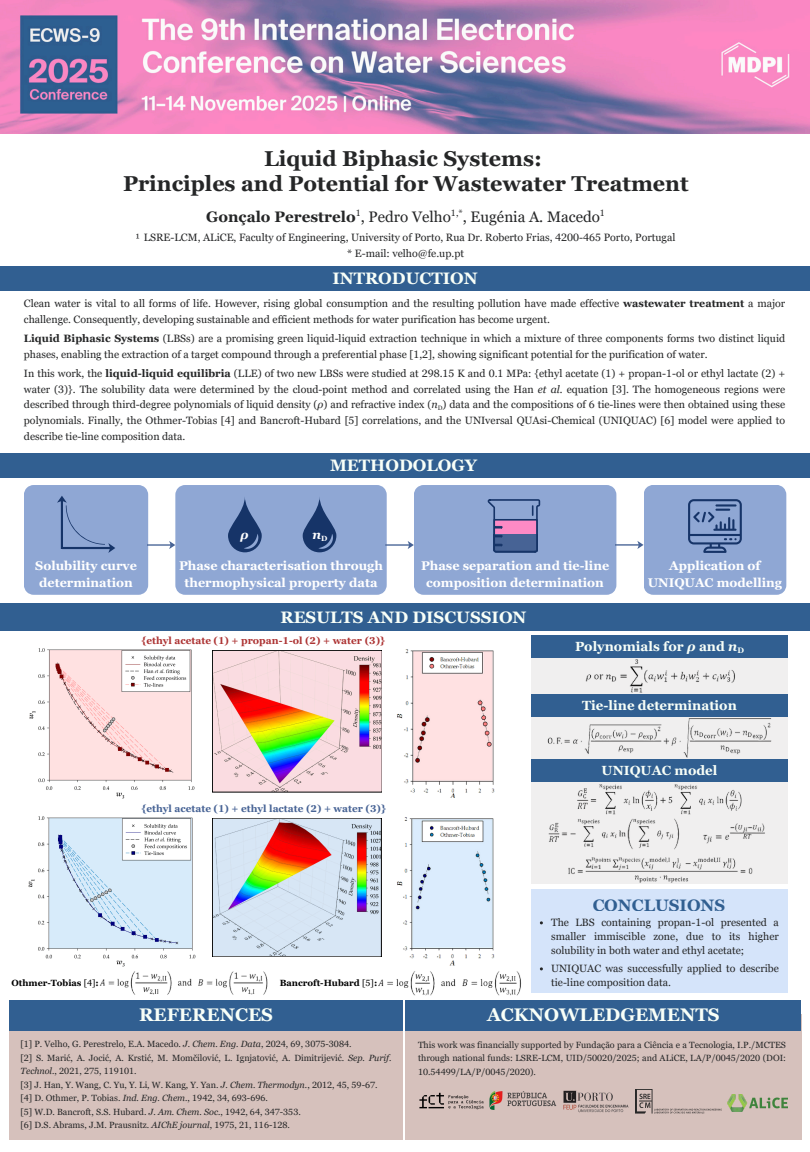
<style>
.page{position:relative;width:810px;height:1152px;background:#fff}
.page>*{position:absolute;margin:0;border:0;box-sizing:border-box;transform-origin:0 0}
.t1{font:700 21.5px/25.5px "Georgia Pro";color:#252627;text-align:center}
.t2{font:700 18.2px "Georgia Pro";color:#f8fff8}
.t3{font:700 16.6px "Georgia Pro";color:#f8fff8}
.t4{font:700 16.6px "Georgia Pro";color:#315f91}
.t5{font:15.2px "Georgia Pro";color:#252627}
.t6{font:700 13.3px "Georgia Pro";color:#f8fff8}
.t7{font:700 12.6px/17.2px "Georgia Pro";color:#fff;text-align:center}
.t8{font:italic 700 12.6px "Georgia Pro";color:#fff}
.t9{font:10.7px/16.2px "Georgia Pro";color:#252627;text-align:center}
.t10{font:10.6px/15.8px "Georgia Pro";color:#252627}
.t11{font:700 10px "Georgia Pro";color:#476395}
.t12{font:700 10px "Georgia Pro";color:#ad3434}
.t13{font:9.1px "Georgia Pro";color:#252627}
.t14{font:9px/13.5px "Georgia Pro";color:#252627}
.t15{font:700 9px "Georgia Pro";color:#000}
.t16{font:6.4px "Georgia Pro";color:#252627}
.s1{font-weight:700}
.s2{font-style:italic}
.s3{font-weight:400}
</style>
<div class="page">
<img style="left:0;top:0;width:810px;height:134px">
<div style="left:0;top:266px;width:810px;height:25px;background:#315f91"></div>
<div style="left:406px;top:1031px;width:395px;height:109px;background:#d6c1bc"></div>
<div style="left:406px;top:1000px;width:395px;height:31px;background:#315f91"></div>
<div style="left:0;top:453px;width:810px;height:25px;background:#315f91"></div>
<div style="left:0;top:604px;width:810px;height:27px;background:#315f91"></div>
<div style="left:9px;top:1000px;width:394px;height:31px;background:#315f91"></div>
<div style="left:531px;top:890px;width:257px;height:103px;background:#d5e4fa"></div>
<img style="left:635px;top:1090px;width:87px;height:23px">
<img style="left:727px;top:1094px;width:61px;height:18px">
<img style="left:488px;top:1088px;width:74px;height:28px">
<img style="left:562px;top:1090px;width:67px;height:23px">
<img style="left:418px;top:1092px;width:67px;height:19px">
<div style="left:531px;top:636px;width:257px;height:248px;background:#f0efef"></div>
<div style="left:531px;top:635px;width:257px;height:23px;background:#315f91"></div>
<div style="left:531px;top:694px;width:257px;height:23px;background:#315f91"></div>
<div style="left:531px;top:759px;width:257px;height:23px;background:#315f91"></div>
<div style="left:24px;top:485px;width:124px;height:110px;background:#8fa7d4"></div>
<div style="left:414px;top:485px;width:202px;height:110px;background:#8fa7d4"></div>
<div style="left:644px;top:485px;width:142px;height:110px;background:#8fa7d4"></div>
<div style="left:175px;top:485px;width:212px;height:110px;background:#8fa7d4"></div>
<svg style="left:57px;top:496px;width:10px;height:53px"></svg>
<svg style="left:62px;top:543px;width:53px;height:10px"></svg>
<svg style="left:66px;top:506px;width:39px;height:39px"></svg>
<svg style="left:228px;top:497px;width:34px;height:55px"></svg>
<svg style="left:303px;top:497px;width:33px;height:55px"></svg>
<svg style="left:488px;top:499px;width:52px;height:53px"></svg>
<svg style="left:688px;top:499px;width:54px;height:54px"></svg>
<svg style="left:147px;top:541px;width:28px;height:8px"></svg>
<svg style="left:385px;top:541px;width:29px;height:8px"></svg>
<svg style="left:615px;top:541px;width:29px;height:8px"></svg>
<img style="left:703px;top:824px;width:62px;height:19px">
<img style="left:568px;top:857px;width:185px;height:25px">
<img style="left:397px;top:817px;width:98px;height:149px">
<img style="left:547px;top:719px;width:225px;height:39px">
<img style="left:585px;top:659px;width:150px;height:34px">
<img style="left:578px;top:784px;width:164px;height:30px">
<img style="left:549px;top:818px;width:130px;height:32px">
<img style="left:397px;top:649px;width:98px;height:149px">
<img style="left:29px;top:648px;width:166px;height:151px">
<img style="left:28px;top:816px;width:168px;height:151px">
<img style="left:379px;top:971px;width:142px;height:25px">
<img style="left:100px;top:971px;width:168px;height:24px">
<svg style="left:212px;top:818px;width:169px;height:139px;background:#cac5c7"></svg>
<svg style="left:212px;top:650px;width:170px;height:142px;background:#dbc1b2"></svg>
<p class="t1" style="left:123px;top:146px;width:567px">Liquid Biphasic Systems:<br>Principles and Potential for Wastewater Treatment</p>
<h3 class="t5" style="left:206px;top:208px;width:395px"><span class="s1">Gonçalo Perestrelo</span> , Pedro Velho , Eugénia A. Macedo</h3>
<p class="t13" style="left:356px;top:207px;width:7px">1</p>
<p class="t13" style="left:451px;top:207px;width:13px">1,*</p>
<p class="t13" style="left:600px;top:207px;width:7px">1</p>
<p class="t9" style="left:136px;top:229px;width:541px">¹ LSRE-LCM, ALiCE, Faculty of Engineering, University of Porto, Rua Dr. Roberto Frias, 4200-465 Porto, Portugal * E-mail: velho@fe.up.pt</p>
<h2 class="t3" style="left:332px;top:269px;width:147px">INTRODUCTION</h2>
<h6 class="t10" style="left:24px;top:295px;width:763px">Clean water is vital to all forms of life. However, rising global consumption and the resulting pollution have made effective <span class="s1">wastewater treatment</span> a major challenge. Consequently, developing sustainable and efficient methods for water purification has become urgent.</h6>
<h6 class="t10" style="left:24px;top:330px;width:763px"><span class="s1">Liquid Biphasic Systems</span> (LBSs) are a promising green liquid-liquid extraction technique in which a mixture of three components forms two distinct liquid phases, enabling the extraction of a target compound through a preferential phase [1,2], showing significant potential for the purification of water.</h6>
<p class="t10" style="left:24px;top:365px;width:763px;text-align:justify">In this work, the <span class="s1">liquid-liquid equilibria</span> (LLE) of two new LBSs were studied at 298.15 K and 0.1 MPa: {ethyl acetate (1) + propan-1-ol or ethyl lactate (2) + water (3)}. The solubility data were determined by the cloud-point method and correlated using the Han <span class="s2">et al.</span> equation [3]. The homogeneous regions were described through third-degree polynomials of liquid density (<span class="s2">ρ</span>) and refractive index (<span class="s2">n</span> ) data and the compositions of 6 tie-lines were then obtained using these polynomials. Finally, the Othmer-Tobias [4] and Bancroft-Hubard [5] correlations, and the UNIversal QUAsi-Chemical (UNIQUAC) [6] model were applied to describe tie-line composition data.</p>
<p class="t16" style="left:438px;top:404px;width:6px">D</p>
<h2 class="t3" style="left:330px;top:456px;width:148px">METHODOLOGY</h2>
<h4 class="t8" style="left:240px;top:527px;width:10px">ρ</h4>
<p class="t8" style="left:312px;top:527px;width:16px">n<sub>D</sub></p>
<p class="t7" style="left:35px;top:557px;width:103px">Solubility curve determination</p>
<h4 class="t7" style="left:421px;top:557px;width:190px">Phase separation and tie-line composition determination</h4>
<h4 class="t7" style="left:648px;top:557px;width:136px">Application of<br>UNIQUAC modelling</h4>
<p class="t7" style="left:179px;top:557px;width:205px">Phase characterisation through thermophysical property data</p>
<h4 class="t3" style="left:280px;top:607px;width:248px">RESULTS AND DISCUSSION</h4>
<p class="t12" style="left:141px;top:634px;width:245px">{ethyl acetate (1) + propan-1-ol (2) + water (3)}</p>
<p class="t11" style="left:141px;top:803px;width:246px">{ethyl acetate (1) + ethyl lactate (2) + water (3)}</p>
<h4 class="t6" style="left:575px;top:638px;width:171px">Polynomials for <span class="s2">ρ</span> and <span class="s2">n</span><sub>D</sub></h4>
<p class="t6" style="left:582px;top:697px;width:156px">Tie-line determination</p>
<p class="t6" style="left:602px;top:763px;width:117px">UNIQUAC model</p>
<p class="t15" style="left:11px;top:977px;width:89px">Othmer-Tobias <span class="s3">[4]</span>:</p>
<h2 class="t15" style="left:280px;top:977px;width:99px">Bancroft-Hubard <span class="s3">[5]</span>:</h2>
<h3 class="t4" style="left:592px;top:895px;width:134px">CONCLUSIONS</h3>
<p class="t10" style="left:551px;top:915px;width:229px;line-height:14.2px;text-align:justify">The LBS containing propan-1-ol presented a smaller immiscible zone, due to its higher solubility in both water and ethyl acetate;</p>
<p class="t10" style="left:551px;top:961px;width:229px;line-height:14.2px">UNIQUAC was successfully applied to describe tie-line composition data.</p>
<p class="t2" style="left:139px;top:1004px;width:136px">REFERENCES</p>
<h4 class="t14" style="left:21px;top:1037px;width:333px">[1] P. Velho, G. Perestrelo, E.A. Macedo. <span class="s2">J. Chem. Eng. Data</span>, 2024, 69, 3075-3084.</h4>
<p class="t14" style="left:21px;top:1051px;width:373px">[2] S. Marić, A. Jocić, A. Krstić, M. Momčilović, L. Ignjatović, A. Dimitrijević. <span class="s2">Sep. Purif.<br>Technol.</span>, 2021, 275, 119101.</p>
<h4 class="t14" style="left:21px;top:1078px;width:359px">[3] J. Han, Y. Wang, C. Yu, Y. Li, W. Kang, Y. Yan. <span class="s2">J. Chem. Thermodyn.</span>, 2012, 45, 59-67.</h4>
<p class="t14" style="left:21px;top:1091px;width:249px">[4] D. Othmer, P. Tobias. <span class="s2">Ind. Eng. Chem.</span>, 1942, 34, 693-696.</p>
<h4 class="t14" style="left:21px;top:1105px;width:282px">[5] W.D. Bancroft, S.S. Hubard. <span class="s2">J. Am. Chem. Soc.</span>, 1942, 64, 347-353.</h4>
<p class="t14" style="left:21px;top:1118px;width:271px">[6] D.S. Abrams, J.M. Prausnitz. <span class="s2">AIChE journal</span>, 1975, 21, 116-128.</p>
<h6 class="t2" style="left:487px;top:1004px;width:234px">ACKNOWLEDGEMENTS</h6>
<h2 class="t14" style="left:418px;top:1038px;width:369px;text-align:justify">This work was financially supported by Fundação para a Ciência e a Tecnologia, I.P./MCTES through national funds: LSRE-LCM, UID/50020/2025; and ALiCE, LA/P/0045/2020 (DOI:<br>10.54499/LA/P/0045/2020).</h2>
</div>
